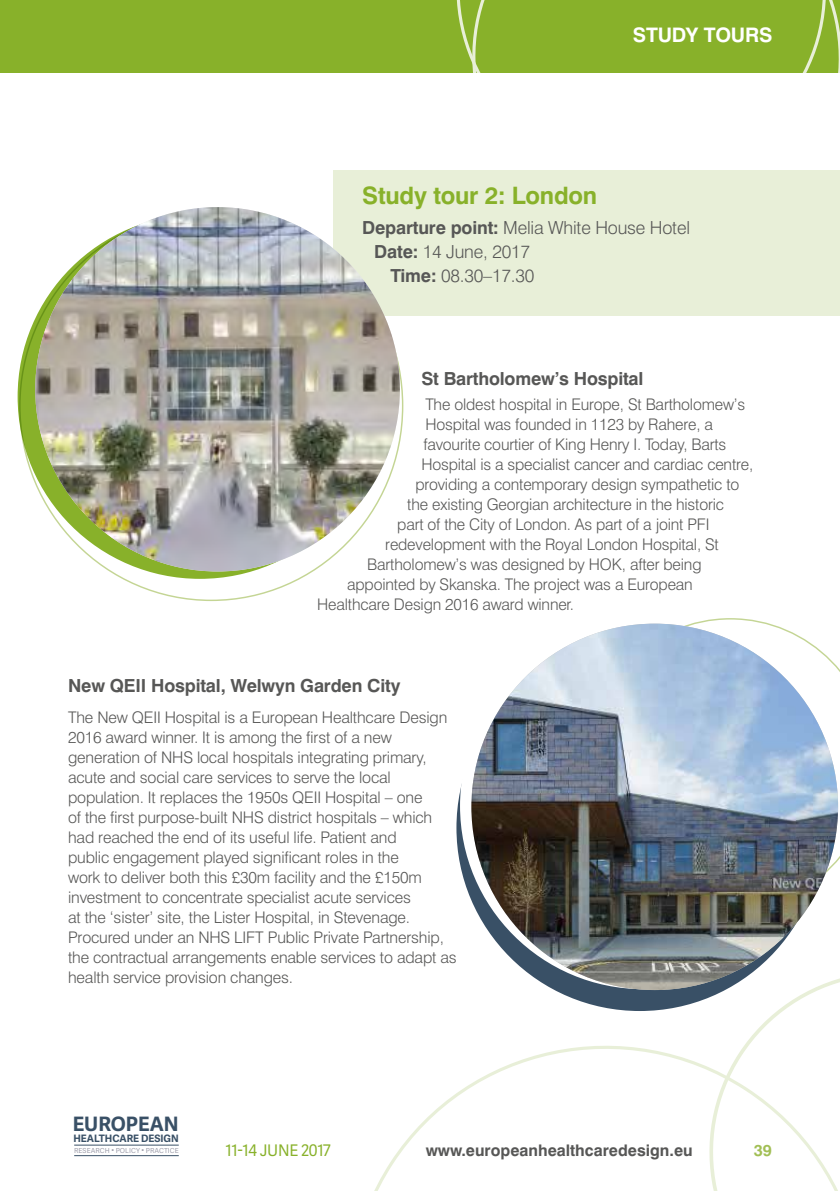
<style>
.page{position:relative;width:840px;height:1191px;background:#fff}
.page>*{position:absolute;margin:0;border:0;box-sizing:border-box;transform-origin:0 0}
.t1{font:700 24px "Swiss 721 BT";letter-spacing:-.01em;color:#88b12a}
.t2{font:700 20px "Swiss 721 BT";letter-spacing:-.01em;color:#fff}
.t3{font:700 19.8px "Adelle Sans";color:#395066}
.t4{font:300 18px "Swiss 721 BT";letter-spacing:-.01em;color:#575756}
.t5{font:700 18px "Swiss 721 BT";letter-spacing:-.01em;color:#575756}
.t6{font:300 16px/20px "Swiss 721 BT";letter-spacing:-.01em;color:#575756}
.t7{font:700 16px "Swiss 721 BT";color:#575756}
.t8{font:16px "Adelle Sans";letter-spacing:-.02em;color:#88b12a}
.t9{font:700 16px "Swiss 721 BT";color:#a2bf55}
.t10{font:700 10.2px "Adelle Sans";color:#395066}
.t11{font:7px "Adelle Sans";letter-spacing:.01em;color:#9d9daa}
.s1{font-weight:700}
</style>
<div class="page">
<div style="left:0;top:0;width:839px;height:73px;background:#88b12a"></div>
<svg style="left:687px;top:943px;width:152px;height:64px"></svg>
<svg style="left:374px;top:1007px;width:464px;height:184px"></svg>
<hr style="left:74px;top:1144px;width:105px;height:1px;background:#395066">
<hr style="left:74px;top:1155px;width:105px;height:1px;background:#395066">
<svg style="left:456px;top:0;width:383px;height:73px"></svg>
<div style="left:333px;top:170px;width:506px;height:145px;background:#e8efd8"></div>
<svg style="left:684px;top:618px;width:155px;height:292px"></svg>
<div style="left:18px;top:214px;width:364px;height:365px;background:#88b12a;border-radius:50%"></div>
<img style="left:35px;top:207px;width:364px;height:364px;border-radius:182px">
<div style="left:456px;top:644px;width:366px;height:367px;background:#395066;border-radius:50%"></div>
<div style="left:460px;top:623px;width:366px;height:366px;background:#fff;border-radius:50%"></div>
<img style="left:471px;top:623px;width:366px;height:367px;border-radius:183px">
<p class="t2" style="left:632px;top:22px;width:141px">STUDY TOURS</p>
<h1 class="t1" style="left:362px;top:181px;width:236px">Study tour 2: London</h1>
<p class="t4" style="left:362px;top:217px;width:329px"><span class="s1">Departure point:</span> Melia White House Hotel</p>
<p class="t4" style="left:374px;top:241px;width:157px"><span class="s1">Date:</span> 14 June, 2017</p>
<p class="t4" style="left:390px;top:265px;width:146px"><span class="s1">Time:</span> 08.30–17.30</p>
<p class="t5" style="left:421px;top:367px;width:223px">St Bartholomew’s Hospital</p>
<p class="t6" style="left:425px;top:394px;width:321px">The oldest hospital in Europe, St Bartholomew’s</p>
<p class="t6" style="left:425px;top:414px;width:289px">Hospital was founded in 1123 by Rahere, a</p>
<p class="t6" style="left:423px;top:434px;width:304px">favourite courtier of King Henry I. Today, Barts</p>
<p class="t6" style="left:421px;top:454px;width:333px">Hospital is a specialist cancer and cardiac centre,</p>
<p class="t6" style="left:415px;top:474px;width:325px">providing a contemporary design sympathetic to</p>
<p class="t6" style="left:407px;top:494px;width:318px">the existing Georgian architecture in the historic</p>
<p class="t6" style="left:397px;top:514px;width:313px">part of the City of London. As part of a joint PFI</p>
<p class="t6" style="left:385px;top:534px;width:335px">redevelopment with the Royal London Hospital, St</p>
<p class="t6" style="left:367px;top:554px;width:335px">Bartholomew’s was designed by HOK, after being</p>
<p class="t6" style="left:347px;top:574px;width:347px">appointed by Skanska. The project was a European</p>
<p class="t6" style="left:317px;top:594px;width:258px">Healthcare Design 2016 award winner.</p>
<p class="t5" style="left:68px;top:674px;width:333px">New QEII Hospital, Welwyn Garden City</p>
<p class="t6" style="left:68px;top:707px;width:390px">The New QEII Hospital is a European Healthcare Design 2016 award winner. It is among the first of a new generation of NHS local hospitals integrating primary, acute and social care services to serve the local population. It replaces the 1950s QEII Hospital – one<br>of the first purpose-built NHS district hospitals – which had reached the end of its useful life. Patient and<br>public engagement played significant roles in the<br>work to deliver both this £30m facility and the £150m investment to concentrate specialist acute services<br>at the ‘sister’ site, the Lister Hospital, in Stevenage.<br>Procured under an NHS LIFT Public Private Partnership, the contractual arrangements enable services to adapt as health service provision changes.</p>
<p class="t3" style="left:73px;top:1109px;width:107px">EUROPEAN</p>
<p class="t10" style="left:73px;top:1131px;width:107px">HEALTHCARE DESIGN</p>
<p class="t11" style="left:74px;top:1145px;width:106px">RESEARCH • POLICY • PRACTICE</p>
<p class="t8" style="left:225px;top:1138px;width:107px">11-14 JUNE 2017</p>
<p class="t7" style="left:425px;top:1140px;width:268px">www.europeanhealthcaredesign.eu</p>
<p class="t9" style="left:753px;top:1140px;width:19px">39</p>
</div>
